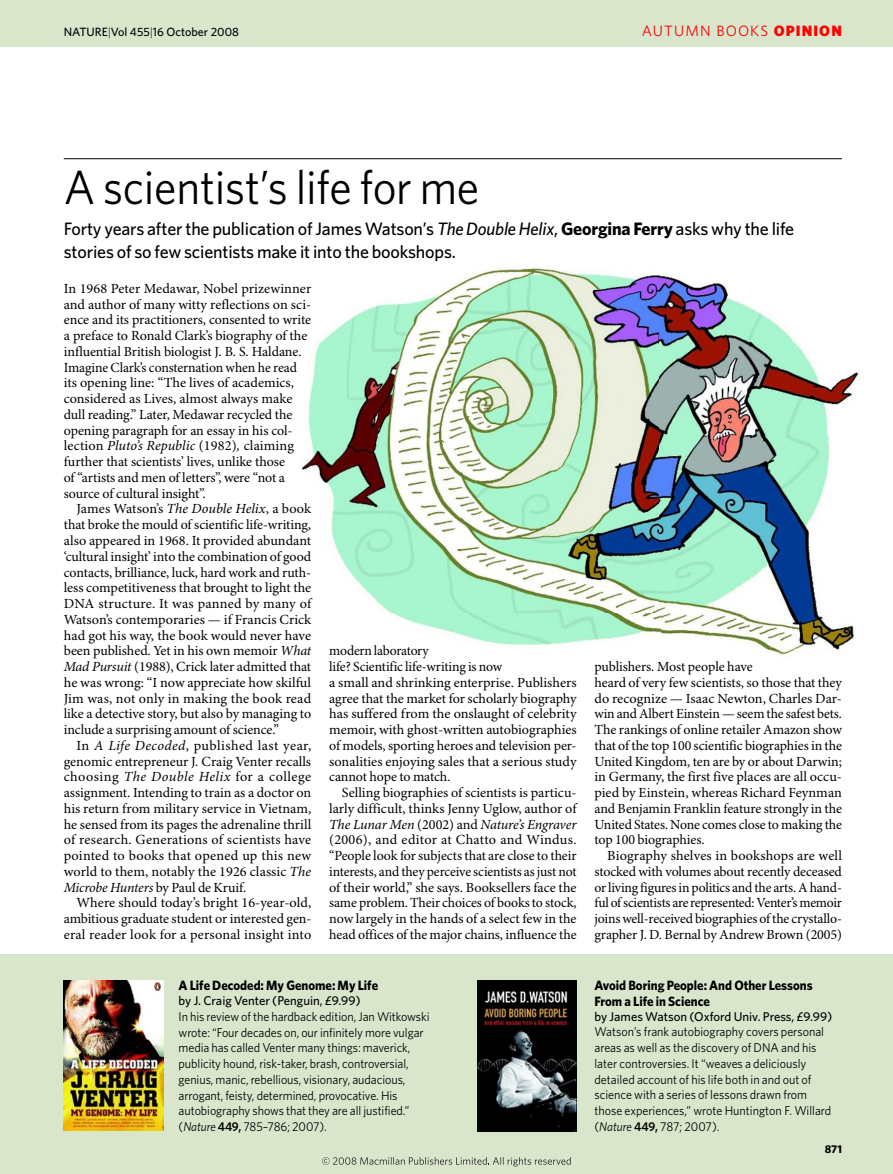
<style>
.page{position:relative;width:893px;height:1174px;background:#fff}
.page>*{position:absolute;margin:0;border:0;box-sizing:border-box;transform-origin:0 0}
.t1{font:48px "Whitney";letter-spacing:-.005em;color:#000;scale:.95 1}
.t2{font:500 18px/22.5px "Whitney";letter-spacing:-.01em;color:#000}
.t3{font:15px "Whitney";letter-spacing:.075em;color:#f00}
.t4{font:13.95px/15.8px "Minion Pro";letter-spacing:-.005em;color:#000;text-align:justify}
.t5{font:700 13.5px/15.8px "Whitney";color:#000;scale:.95 1}
.t6{font:12.75px/15.8px "Whitney";letter-spacing:-.005em;color:#000;scale:.95 1}
.t7{font:500 12.75px "Whitney";color:#000}
.t8{font:500 12px "Whitney";color:#000}
.t9{font:700 11.25px "Whitney";color:#000}
.s1{font-weight:300}
.s2{font-weight:900}
.s3{font-style:italic}
.s4{font-weight:700}
.s5{font-weight:600}
</style>
<div class="page">
<img style="left:301px;top:268px;width:559px;height:387px">
<div style="left:0;top:954px;width:893px;height:220px;background:#d9e6cc"></div>
<img style="left:64px;top:980px;width:99px;height:150px">
<img style="left:477px;top:980px;width:100px;height:151px">
<div style="left:0;top:0;width:893px;height:47px;background:#d9e6cc"></div>
<hr style="left:64px;top:158px;width:778px;height:1px;background:#000">
<svg style="left:322px;top:1157px;width:249px;height:9px"></svg>
<p class="t8" style="left:64px;top:27px;width:177px">NATURE<span class="s1">|</span>Vol 455<span class="s1">|</span>16 October 2008</p>
<p class="t3" style="left:642px;top:25px;width:202px">AUTUMN BOOKS <span class="s2">OPINION</span></p>
<h1 class="t1" style="left:64px;top:169px;width:439px">A scientist’s life for me</h1>
<p class="t2" style="left:64px;top:219px;width:732px">Forty years after the publication of James Watson’s <span class="s3">The Double Helix</span>, <span class="s4">Georgina Ferry</span> asks why the life stories of so few scientists make it into the bookshops.</p>
<p class="t4" style="left:64px;top:282px;width:249px;text-align:left">In 1968 Peter Medawar, Nobel prizewinner and author of many witty reflections on sci&shy;ence and its practitioners, consented to write a preface to Ronald Clark’s biography of the influential British biologist J. B. S. Haldane.<br>Imagine Clark’s consternation when he read its opening line: “The lives of academics, considered as Lives, almost always make dull reading.” Later, Medawar recycled the opening paragraph for an essay in his col&shy;lection <span class="s3">Pluto’s Republic</span> (1982)<span class="s3">,</span> claiming further that scientists’ lives, unlike those<br>of “artists and men of letters”, were “not a source of cultural insight”.</p>
<p class="t4" style="left:64px;top:502px;width:249px;text-indent:13px">James Watson’s <span class="s3">The Double Helix</span>, a book that broke the mould of scientific life-writing, also appeared in 1968. It provided abundant ‘cultural insight’ into the combination of good contacts, brilliance, luck, hard work and ruth&shy;less competitiveness that brought to light the DNA structure. It was panned by many of Watson’s contemporaries — if Francis Crick had got his way, the book would never have been published. Yet in his own memoir <span class="s3">What Mad Pursuit</span> (1988), Crick later admitted that he was wrong: “I now appreciate how skilful Jim was, not only in making the book read like a detective story, but also by managing to include a surprising amount of science.”</p>
<p class="t4" style="left:64px;top:738px;width:249px;text-indent:13px">In <span class="s3">A Life Decoded</span>, published last year, genomic entrepreneur J. Craig Venter recalls choosing <span class="s3">The Double Helix</span> for a college assignment. Intending to train as a doctor on his return from military service in Vietnam, he sensed from its pages the adrenaline thrill of research. Generations of scientists have pointed to books that opened up this new world to them, notably the 1926 classic <span class="s3">The Microbe Hunters</span> by Paul de Kruif.</p>
<p class="t4" style="left:64px;top:896px;width:249px;text-indent:13px">Where should today’s bright 16-year-old, ambitious graduate student or interested gen&shy;eral reader look for a personal insight into</p>
<p class="t4" style="left:329px;top:644px;width:249px;text-align:left">modern laboratory<br>life? Scientific life-writing is now<br>a small and shrinking enterprise. Publishers agree that the market for scholarly biography has suffered from the onslaught of celebrity memoir, with ghost-written autobiographies of models, sporting heroes and television per&shy;sonalities enjoying sales that a serious study cannot hope to match.</p>
<p class="t4" style="left:329px;top:786px;width:249px;text-indent:13px">Selling biographies of scientists is particu&shy;larly difficult, thinks Jenny Uglow, author of <span class="s3">The Lunar Men</span> (2002) and <span class="s3">Nature’s Engraver </span>(2006), and editor at Chatto and Windus. “People look for subjects that are close to their interests, and they perceive scientists as just not of their world,” she says. Booksellers face the same problem. Their choices of books to stock, now largely in the hands of a select few in the head offices of the major chains, influence the</p>
<p class="t4" style="left:594px;top:660px;width:249px;text-align:left">publishers. Most people have<br>heard of very few scientists, so those that they do recognize — Isaac Newton, Charles Dar&shy;win and Albert Einstein — seem the safest bets.<br>The rankings of online retailer Amazon show that of the top 100 scientific biographies in the United Kingdom, ten are by or about Darwin; in Germany, the first five places are all occu&shy;pied by Einstein, whereas Richard Feynman and Benjamin Franklin feature strongly in the United States. None comes close to making the top 100 biographies.</p>
<p class="t4" style="left:594px;top:849px;width:249px;text-indent:13px">Biography shelves in bookshops are well stocked with volumes about recently deceased or living figures in politics and the arts. A hand&shy;ful of scientists are represented: Venter’s memoir joins well-received biographies of the crystallo&shy;grapher J. D. Bernal by Andrew Brown (2005)</p>
<p class="t5" style="left:179px;top:978px;width:212px">A Life Decoded: My Genome: My Life</p>
<p class="t7" style="left:179px;top:996px;width:184px">by J. Craig Venter (Penguin, £9.99)</p>
<p class="t6" style="left:179px;top:1009px;width:266px">In his review of the hardback edition, Jan Witkowski wrote: “Four decades on, our infinitely more vulgar media has called Venter many things: maverick, publicity hound, risk-taker, brash, controversial, genius, manic, rebellious, visionary, audacious, arrogant, feisty, determined, provocative. His autobiography shows that they are all justified.” (<span class="s3">Nature</span> <span class="s5">449,</span> 785–786; 2007).</p>
<p class="t5" style="left:594px;top:978px;width:231px">Avoid Boring People: And Other Lessons<br>From a Life in Science</p>
<p class="t7" style="left:594px;top:1011px;width:239px">by James Watson (Oxford Univ. Press, £9.99)</p>
<p class="t6" style="left:594px;top:1025px;width:251px">Watson’s frank autobiography covers personal areas as well as the discovery of DNA and his later controversies. It “weaves a deliciously detailed account of his life both in and out of science with a series of lessons drawn from those experiences,” wrote Huntington F. Willard (<span class="s3">Nature</span> <span class="s5">449,</span> 787; 2007).</p>
<p class="t9" style="left:825px;top:1144px;width:19px">871</p>
</div>
